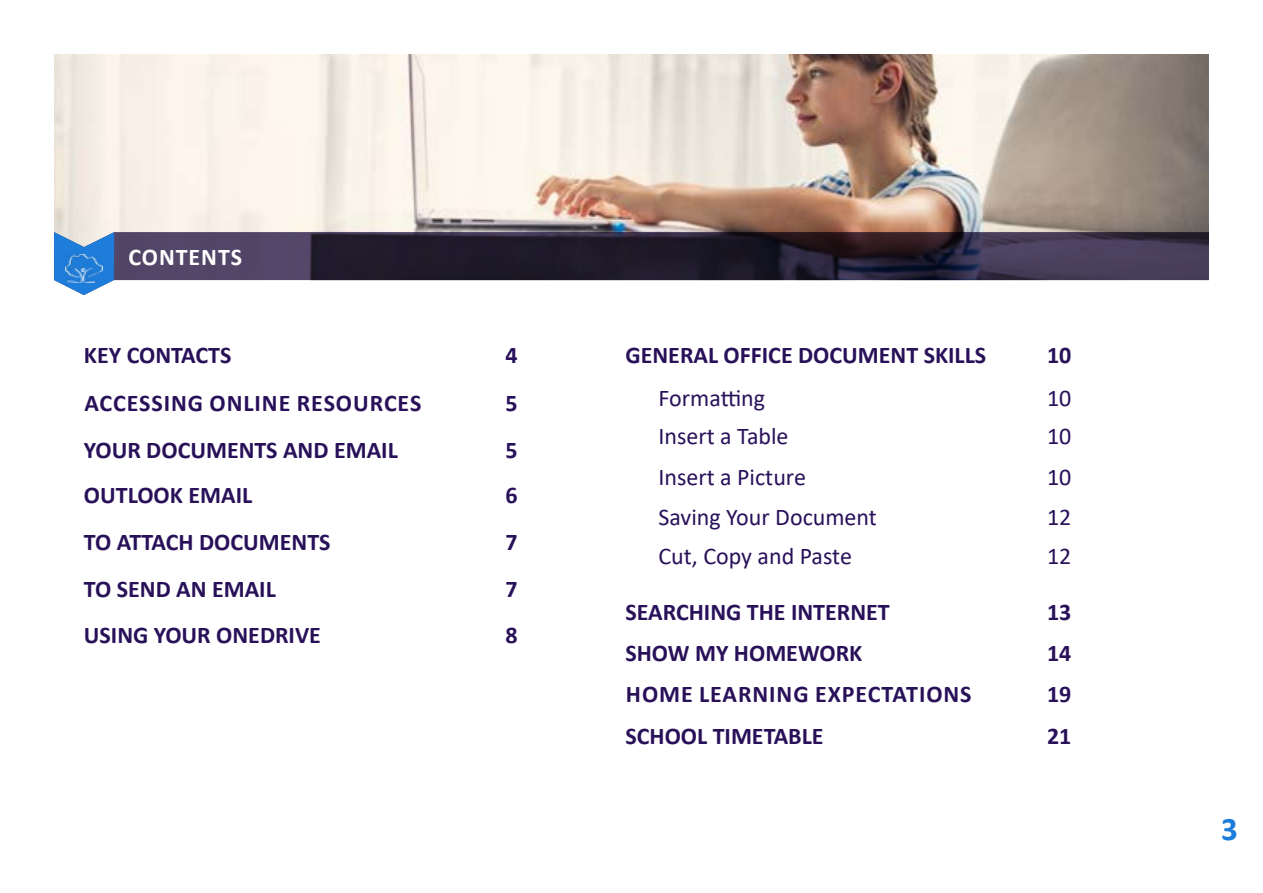
<style>
.page{position:relative;width:1263px;height:893px;background:#fff}
.page>*{position:absolute;margin:0;border:0;box-sizing:border-box;transform-origin:0 0}
.t1{font:700 33px "Calibri";color:#1e7dda}
.t2{font:700 24px "Calibri";color:#29115a}
.t3{font:24px "Calibri";color:#29115a}
.t4{font:700 24px "Calibri";letter-spacing:.04em;color:#29115a}
.t5{font:700 24px "Calibri";letter-spacing:.04em;color:#fff}
</style>
<div class="page">
<img style="left:54px;top:54px;width:1155px;height:178px">
<svg style="left:114px;top:232px;width:1095px;height:49px;background:#352d43"></svg>
<svg style="left:54px;top:232px;width:60px;height:63px"></svg>
<img style="left:66px;top:254px;width:36px;height:28px">
<p class="t5" style="left:128px;top:240px;width:115px">CONTENTS</p>
<p class="t2" style="left:84px;top:338px;width:149px">KEY CONTACTS</p>
<p class="t2" style="left:505px;top:338px;width:14px">4</p>
<p class="t2" style="left:625px;top:338px;width:362px">GENERAL OFFICE DOCUMENT SKILLS</p>
<p class="t2" style="left:1047px;top:338px;width:26px">10</p>
<p class="t4" style="left:84px;top:386px;width:338px">ACCESSING ONLINE RESOURCES</p>
<p class="t2" style="left:505px;top:386px;width:14px">5</p>
<p class="t2" style="left:84px;top:433px;width:315px">YOUR DOCUMENTS AND EMAIL</p>
<p class="t2" style="left:505px;top:433px;width:14px">5</p>
<p class="t2" style="left:84px;top:478px;width:170px">OUTLOOK EMAIL</p>
<p class="t2" style="left:505px;top:478px;width:14px">6</p>
<p class="t2" style="left:84px;top:525px;width:248px">TO ATTACH DOCUMENTS</p>
<p class="t2" style="left:505px;top:525px;width:14px">7</p>
<p class="t2" style="left:84px;top:572px;width:193px">TO SEND AN EMAIL</p>
<p class="t2" style="left:505px;top:572px;width:14px">7</p>
<p class="t2" style="left:84px;top:618px;width:239px">USING YOUR ONEDRIVE</p>
<p class="t2" style="left:505px;top:618px;width:14px">8</p>
<p class="t3" style="left:658px;top:381px;width:108px">Formatting</p>
<p class="t3" style="left:1047px;top:381px;width:26px">10</p>
<p class="t3" style="left:658px;top:419px;width:132px">Insert a Table</p>
<p class="t3" style="left:1047px;top:419px;width:26px">10</p>
<p class="t3" style="left:658px;top:460px;width:149px">Insert a Picture</p>
<p class="t3" style="left:1047px;top:460px;width:26px">10</p>
<p class="t3" style="left:658px;top:500px;width:220px">Saving Your Document</p>
<p class="t3" style="left:1047px;top:500px;width:26px">12</p>
<p class="t3" style="left:658px;top:539px;width:195px">Cut, Copy and Paste</p>
<p class="t3" style="left:1047px;top:539px;width:26px">12</p>
<p class="t2" style="left:625px;top:595px;width:266px">SEARCHING THE INTERNET</p>
<p class="t2" style="left:1047px;top:595px;width:26px">13</p>
<p class="t2" style="left:625px;top:636px;width:238px">SHOW MY HOMEWORK</p>
<p class="t2" style="left:1047px;top:636px;width:26px">14</p>
<p class="t4" style="left:626px;top:677px;width:347px">HOME LEARNING EXPECTATIONS</p>
<p class="t2" style="left:1047px;top:677px;width:26px">19</p>
<p class="t2" style="left:625px;top:719px;width:200px">SCHOOL TIMETABLE</p>
<p class="t2" style="left:1047px;top:719px;width:26px">21</p>
<h1 class="t1" style="left:1221px;top:806px;width:18px">3</h1>
</div>
